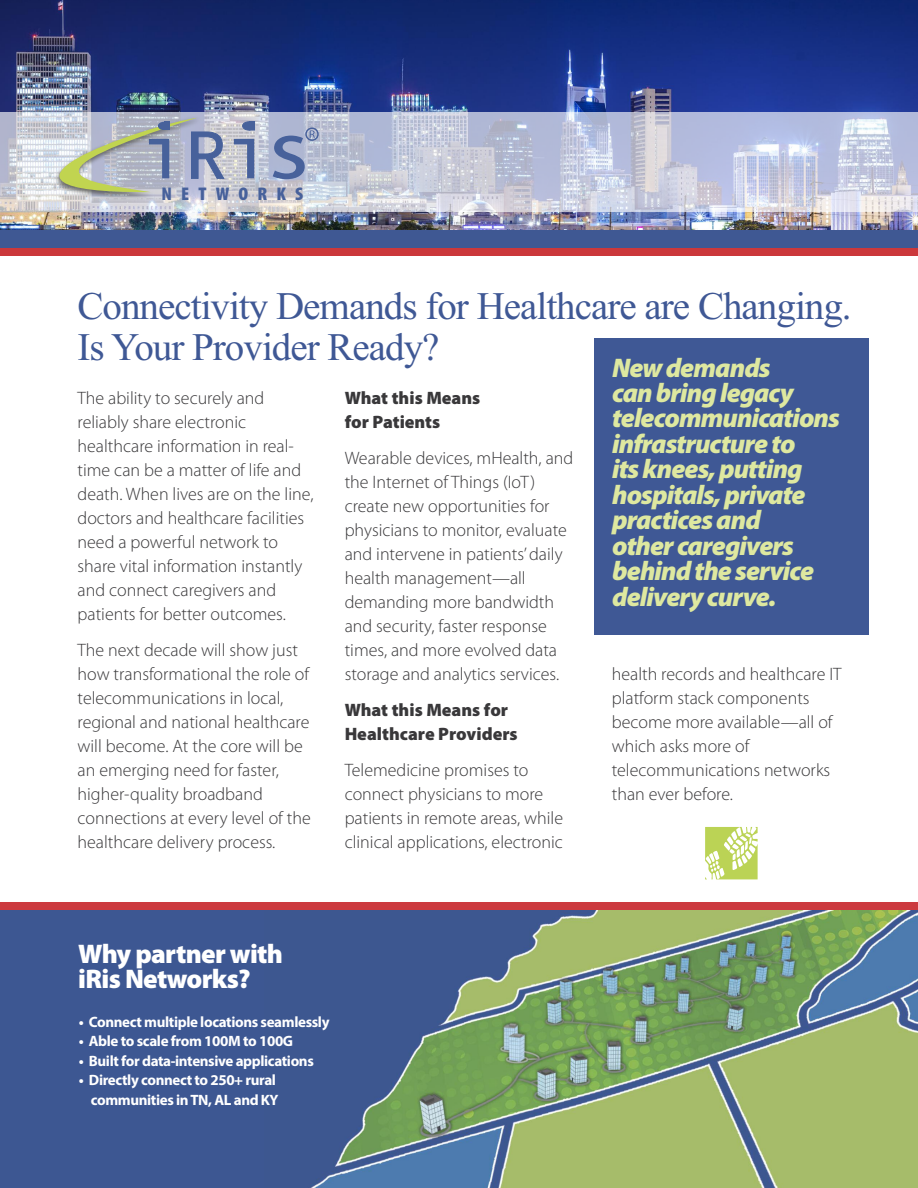
<style>
.page{position:relative;width:918px;height:1188px;background:#fff}
.page>*{position:absolute;margin:0;border:0;box-sizing:border-box;transform-origin:0 0}
.t1{font:39px/40.7px "Times New Roman";letter-spacing:-.025em;color:#3f5895}
.t2{font:italic 900 27px/25.5px "Myriad Pro";letter-spacing:-.035em;color:#dee8a0}
.t3{font:900 27px/24.9px "Myriad Pro";letter-spacing:-.025em;color:#fff}
.t4{font:900 condensed 18.45px "Myriad Pro";color:#47619b;scale:1.07 1}
.t5{font:300 18px/24px "Myriad Pro";color:#39383a}
.t6{font:900 18px/24px "Myriad Pro";color:#39383a}
.t7{font:700 15px/19.5px "Myriad Pro";letter-spacing:-.025em;color:#fff;text-align:right}
</style>
<div class="page">
<img style="left:0;top:0;width:918px;height:230px">
<div style="left:0;top:113px;width:918px;height:99px;background:#fff;opacity:.65"></div>
<div style="left:249px;top:121px;width:6px;height:9px;border:1px solid #47619b"></div>
<svg style="left:242px;top:121px;width:11px;height:10px"></svg>
<svg style="left:234px;top:139px;width:20px;height:39px"></svg>
<div style="left:305px;top:127px;width:14px;height:14px;border:1px solid #47619b;border-radius:50%"></div>
<img style="left:53px;top:113px;width:151px;height:88px">
<svg style="left:273px;top:130px;width:42px;height:49px;background:#8f9dc1"></svg>
<svg style="left:49px;top:118px;width:176px;height:76px;background:#b1b8bc"></svg>
<div style="left:0;top:230px;width:918px;height:25px;background:#3f5893"></div>
<div style="left:0;top:248px;width:918px;height:8px;background:#cb383b"></div>
<div style="left:594px;top:338px;width:274px;height:297px;background:#3f5895"></div>
<svg style="left:705px;top:827px;width:53px;height:52px"></svg>
<div style="left:0;top:903px;width:918px;height:7px;background:#cc3a3f"></div>
<img style="left:0;top:911px;width:918px;height:277px">
<p class="t4" style="left:162px;top:187px;width:134px">N E T W O R K S</p>
<h1 class="t1" style="left:78px;top:286px;width:776px">Connectivity Demands for Healthcare are Changing.<br>Is Your Provider Ready?</h1>
<p class="t5" style="left:78px;top:387px;width:237px">The ability to securely and reliably share electronic healthcare information in real&shy;time can be a matter of life and death. When lives are on the line, doctors and healthcare facilities need a powerful network to share vital information instantly and connect caregivers and patients for better outcomes.</p>
<p class="t5" style="left:78px;top:639px;width:235px">The next decade will show just how transformational the role of telecommunications in local, regional and national healthcare will become. At the core will be an emerging need for faster, higher-quality broadband connections at every level of the healthcare delivery process.</p>
<h2 class="t2" style="left:612px;top:357px;width:229px">Newdemands canbringlegacy telecommunications infrastructureto itsknees,putting hospitals,private practicesand<br>other caregivers behindtheservice deliverycurve.</h2>
<p class="t6" style="left:345px;top:387px;width:137px">What this Means for Patients</p>
<p class="t5" style="left:345px;top:447px;width:230px">Wearable devices, mHealth, and the Internet of Things (IoT) create new opportunities for physicians to monitor, evaluate and intervene in patients’daily health management—all demanding more bandwidth and security, faster response times, and more evolved data storage and analytics services.</p>
<p class="t6" style="left:345px;top:699px;width:175px">What this Means for<br>Healthcare Providers</p>
<p class="t5" style="left:345px;top:759px;width:220px">Telemedicine promises to connect physicians to more patients in remote areas, while clinical applications, electronic</p>
<p class="t5" style="left:612px;top:664px;width:231px">health records and healthcare IT platform stack components become more available—all of which asks more of telecommunications networks than ever before.</p>
<h2 class="t3" style="left:78px;top:943px;width:206px">Why partner with iRis Networks?</h2>
<p class="t7" style="left:79px;top:1013px;width:252px">• Connect multiple locations seamlessly</p>
<p class="t7" style="left:79px;top:1033px;width:216px">• Able to scale from 100M to 100G</p>
<p class="t7" style="left:79px;top:1052px;width:236px">• Built for data-intensive applications</p>
<p class="t7" style="left:79px;top:1072px;width:201px">• Directly connect to 250+ rural communities inTN, AL and KY</p>
</div>
